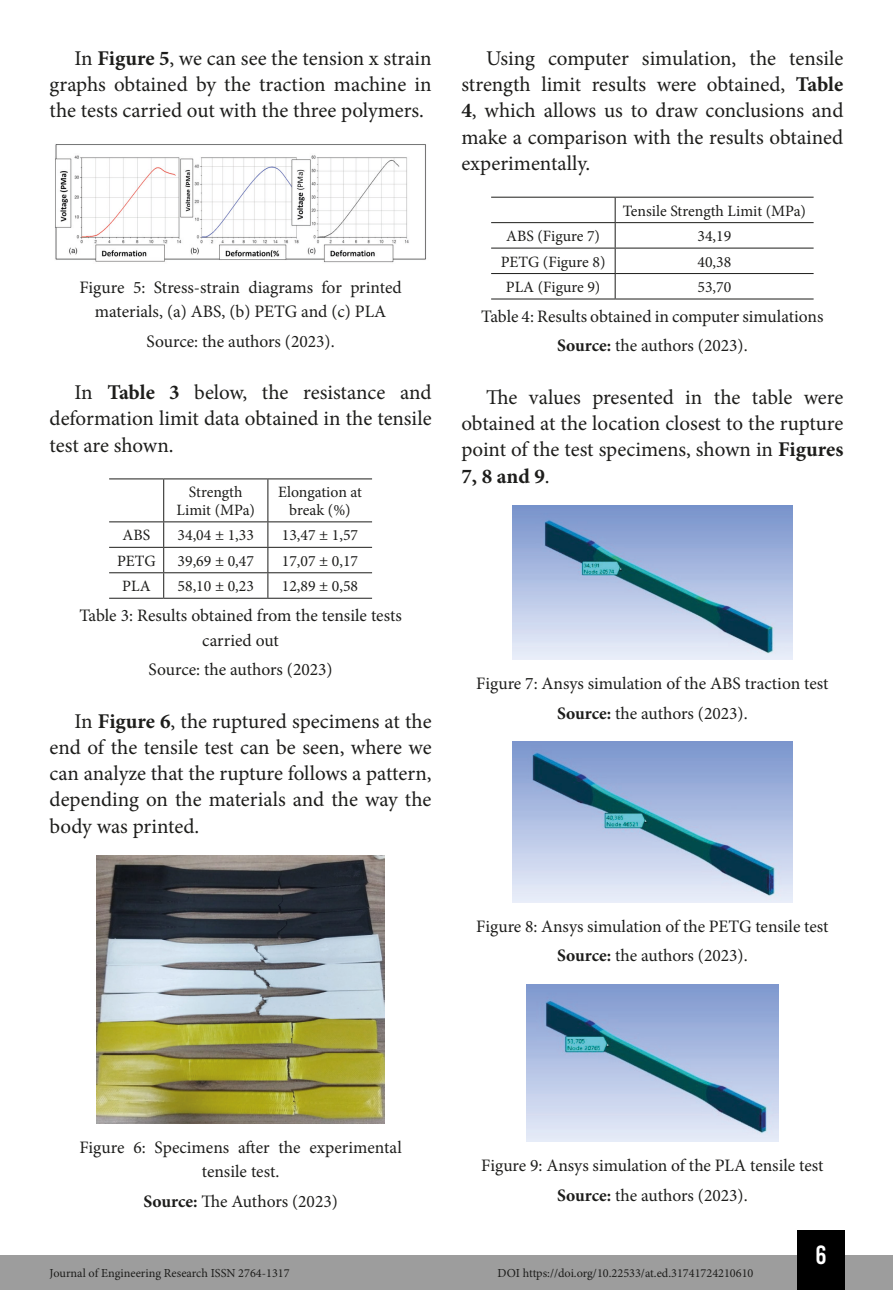
<style>
.page{position:relative;width:893px;height:1290px;background:#fff}
.page>*{position:absolute;margin:0;border:0;box-sizing:border-box;transform-origin:0 0}
.t1{font:26.25px "Bebas Kai";color:#fff}
.TXT{font:21px/26.2px "Minion Pro";color:#1d1d1b;text-align:justify}
.Info_Imagem{font:17.5px/24.5px "Minion Pro";color:#1d1d1b;text-align:center}
.Tabela{font:15.75px/17.5px "Minion Pro";color:#1d1d1b;text-align:center}
.t2{font:12.25px "Minion Pro";color:#1d1d1b}
.s1{font-weight:700}
</style>
<div class="page">
<div style="left:0;top:1255px;width:893px;height:35px;background:#9d9d9d"></div>
<div style="left:797px;top:1230px;width:48px;height:60px;background:#000"></div>
<img style="left:55px;top:144px;width:371px;height:119px">
<hr style="left:109px;top:478px;width:55px;height:1px;background:#1d1d1b">
<hr style="left:164px;top:478px;width:104px;height:1px;background:#1d1d1b">
<hr style="left:163px;top:479px;width:1px;height:42px;background:#1d1d1b">
<hr style="left:268px;top:478px;width:104px;height:1px;background:#1d1d1b">
<hr style="left:267px;top:479px;width:1px;height:42px;background:#1d1d1b">
<hr style="left:109px;top:521px;width:55px;height:1px;background:#1d1d1b">
<hr style="left:164px;top:521px;width:104px;height:1px;background:#1d1d1b">
<hr style="left:268px;top:521px;width:104px;height:1px;background:#1d1d1b">
<hr style="left:109px;top:547px;width:55px;height:1px;background:#1d1d1b">
<hr style="left:164px;top:547px;width:104px;height:1px;background:#1d1d1b">
<hr style="left:268px;top:547px;width:104px;height:1px;background:#1d1d1b">
<hr style="left:109px;top:572px;width:55px;height:1px;background:#1d1d1b">
<hr style="left:164px;top:572px;width:104px;height:1px;background:#1d1d1b">
<svg style="left:163px;top:522px;width:1px;height:76px"></svg>
<hr style="left:268px;top:572px;width:104px;height:1px;background:#1d1d1b">
<svg style="left:267px;top:522px;width:1px;height:76px"></svg>
<hr style="left:109px;top:598px;width:55px;height:1px;background:#1d1d1b">
<hr style="left:164px;top:598px;width:104px;height:1px;background:#1d1d1b">
<hr style="left:268px;top:598px;width:104px;height:1px;background:#1d1d1b">
<img style="left:96px;top:856px;width:289px;height:267px">
<hr style="left:491px;top:197px;width:124px;height:1px;background:#1d1d1b">
<hr style="left:615px;top:197px;width:199px;height:1px;background:#1d1d1b">
<hr style="left:491px;top:222px;width:124px;height:1px;background:#1d1d1b">
<hr style="left:615px;top:222px;width:199px;height:1px;background:#1d1d1b">
<hr style="left:491px;top:248px;width:124px;height:1px;background:#1d1d1b">
<hr style="left:615px;top:248px;width:199px;height:1px;background:#1d1d1b">
<hr style="left:491px;top:273px;width:124px;height:1px;background:#1d1d1b">
<hr style="left:615px;top:273px;width:199px;height:1px;background:#1d1d1b">
<svg style="left:615px;top:198px;width:1px;height:101px"></svg>
<hr style="left:491px;top:299px;width:124px;height:1px;background:#1d1d1b">
<hr style="left:615px;top:299px;width:199px;height:1px;background:#1d1d1b">
<img style="left:513px;top:506px;width:279px;height:154px">
<img style="left:512px;top:742px;width:281px;height:160px">
<img style="left:526px;top:984px;width:253px;height:157px">
<p class="TXT" style="left:50px;top:45px;width:384px;text-indent:25px">In <span class="s1">Figure 5</span>, we can see the tension x strain graphs obtained by the traction machine in the tests carried out with the three polymers.</p>
<p class="Info_Imagem" style="left:79px;top:275px;width:324px">Figure 5: Stress-strain diagrams for printed materials, (a) ABS, (b) PETG and (c) PLA</p>
<p class="Info_Imagem" style="left:147px;top:329px;width:190px">Source: the authors (2023).</p>
<p class="TXT" style="left:50px;top:379px;width:384px;text-indent:25px">In <span class="s1">Table 3</span> below, the resistance and deformation limit data obtained in the tensile test are shown.</p>
<p class="Tabela" style="left:177px;top:484px;width:80px">Strength<br>Limit (MPa)</p>
<p class="Tabela" style="left:278px;top:484px;width:85px">Elongation at break (%)</p>
<p class="Tabela" style="left:123px;top:527px;width:29px">ABS</p>
<p class="Tabela" style="left:178px;top:527px;width:78px">34,04 ± 1,33</p>
<p class="Tabela" style="left:282px;top:527px;width:78px">13,47 ± 1,57</p>
<p class="Tabela" style="left:117px;top:552px;width:40px">PETG</p>
<p class="Tabela" style="left:178px;top:552px;width:78px">39,69 ± 0,47</p>
<p class="Tabela" style="left:282px;top:552px;width:78px">17,07 ± 0,17</p>
<p class="Tabela" style="left:122px;top:577px;width:30px">PLA</p>
<p class="Tabela" style="left:178px;top:577px;width:78px">58,10 ± 0,23</p>
<p class="Tabela" style="left:282px;top:577px;width:78px">12,89 ± 0,58</p>
<p class="Info_Imagem" style="left:79px;top:603px;width:324px">Table 3: Results obtained from the tensile tests carried out</p>
<p class="Info_Imagem" style="left:149px;top:657px;width:186px">Source: the authors (2023)</p>
<p class="TXT" style="left:50px;top:708px;width:384px;text-indent:25px">In <span class="s1">Figure 6</span>, the ruptured specimens at the end of the tensile test can be seen, where we can analyze that the rupture follows a pattern, depending on the materials and the way the body was printed.</p>
<p class="TXT" style="left:461px;top:45px;width:384px;text-indent:25px">Using computer simulation, the tensile strength limit results were obtained, <span class="s1">Table 4</span>, which allows us to draw conclusions and make a comparison with the results obtained experimentally.</p>
<p class="Tabela" style="left:623px;top:202px;width:185px">Tensile Strength Limit (MPa)</p>
<p class="Tabela" style="left:506px;top:227px;width:95px">ABS (Figure 7)</p>
<p class="Tabela" style="left:697px;top:227px;width:35px">34,19</p>
<p class="Tabela" style="left:501px;top:253px;width:106px">PETG (Figure 8)</p>
<p class="Tabela" style="left:697px;top:253px;width:35px">40,38</p>
<p class="Tabela" style="left:506px;top:278px;width:96px">PLA (Figure 9)</p>
<p class="Tabela" style="left:697px;top:278px;width:35px">53,70</p>
<p class="Info_Imagem" style="left:481px;top:304px;width:344px">Table 4: Results obtained in computer simulations</p>
<p class="Info_Imagem" style="left:557px;top:334px;width:192px"><span class="s1">Source:</span> the authors (2023).</p>
<p class="TXT" style="left:461px;top:384px;width:383px;text-indent:25px">The values presented in the table were obtained at the location closest to the rupture point of the test specimens, shown in <span class="s1">Figures 7, 8 and 9</span>.</p>
<p class="Info_Imagem" style="left:476px;top:671px;width:354px">Figure 7: Ansys simulation of the ABS traction test</p>
<p class="Info_Imagem" style="left:557px;top:701px;width:192px"><span class="s1">Source:</span> the authors (2023).</p>
<p class="Info_Imagem" style="left:476px;top:914px;width:354px">Figure 8: Ansys simulation of the PETG tensile test</p>
<p class="Info_Imagem" style="left:557px;top:943px;width:192px"><span class="s1">Source:</span> the authors (2023).</p>
<p class="Info_Imagem" style="left:79px;top:1135px;width:324px">Figure 6: Specimens after the experimental tensile test.</p>
<p class="Info_Imagem" style="left:143px;top:1189px;width:196px"><span class="s1">Source:</span> The Authors (2023)</p>
<p class="Info_Imagem" style="left:481px;top:1153px;width:344px">Figure 9: Ansys simulation of the PLA tensile test</p>
<p class="Info_Imagem" style="left:557px;top:1183px;width:192px"><span class="s1">Source:</span> the authors (2023).</p>
<p class="t1" style="left:815px;top:1241px;width:13px">6</p>
<p class="t2" style="left:50px;top:1265px;width:242px">Journal of Engineering Research ISSN 2764-1317</p>
<p class="t2" style="left:498px;top:1265px;width:257px">DOI https://doi.org/10.22533/at.ed.31741724210610</p>
</div>
